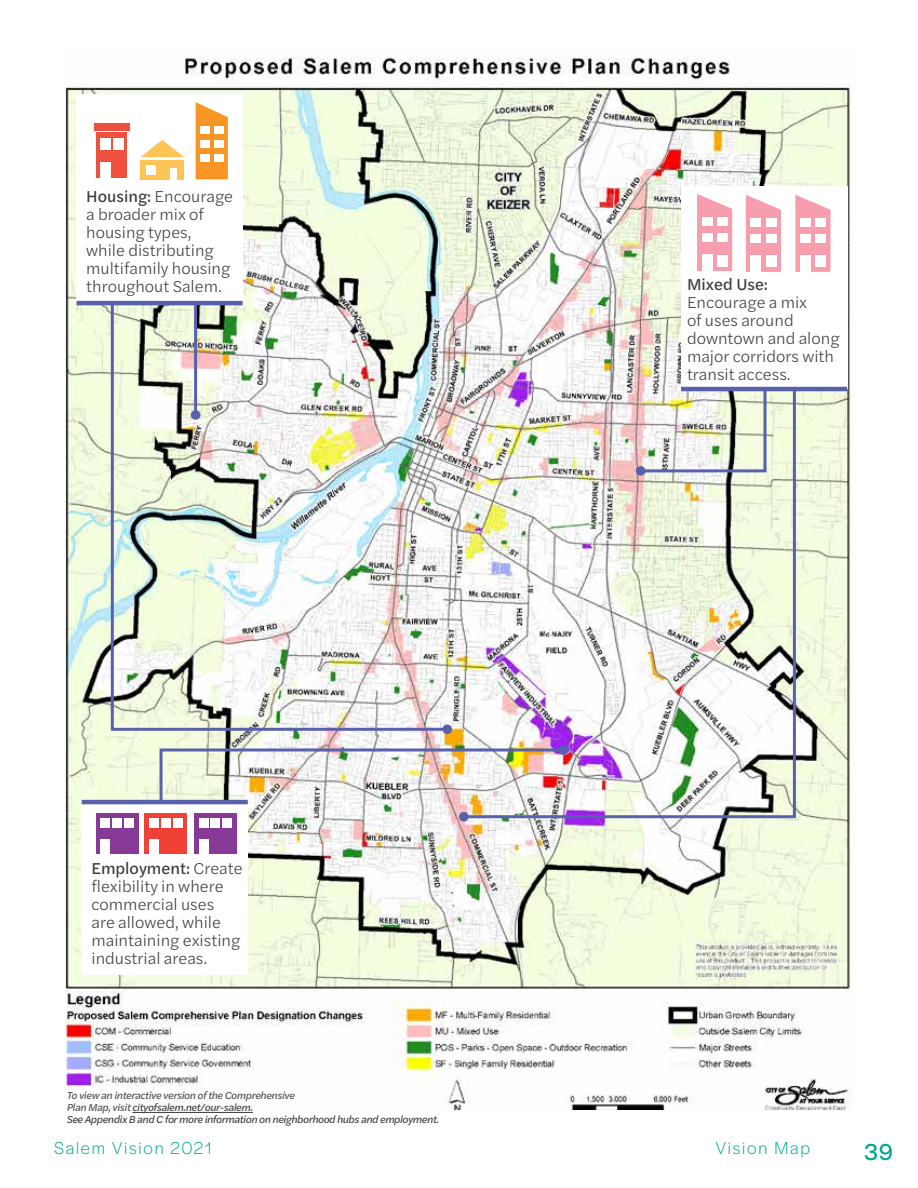
<style>
.page{position:relative;width:918px;height:1188px;background:#fff}
.page>*{position:absolute;margin:0;border:0;box-sizing:border-box;transform-origin:0 0}
.t1{font:24px "Halyard Display";color:#00a890}
.t2{font:300 18px "Halyard Display";letter-spacing:.095em;color:#00a890}
.t3{font:300 16.5px/18px "Halyard Text";color:#3a3b3b}
.t4{font:16.5px "Halyard Text";color:#3a3b3b}
.t5{font:italic 10.5px/12px "Halyard Text";letter-spacing:-.03em;color:#3a3b3b}
.s1{font-weight:400}
.s2{color:#4f4e4e}
</style>
<div class="page">
<img style="left:66px;top:57px;width:785px;height:1053px">
<div style="left:76px;top:95px;width:167px;height:208px;background:#fff"></div>
<svg style="left:196px;top:102px;width:32px;height:77px;background:#f8a545"></svg>
<div style="left:214px;top:126px;width:10px;height:8px;background:#fff"></div>
<div style="left:214px;top:140px;width:10px;height:8px;background:#fff"></div>
<div style="left:214px;top:154px;width:10px;height:7px;background:#fff"></div>
<div style="left:200px;top:126px;width:9px;height:8px;background:#fff"></div>
<div style="left:200px;top:140px;width:9px;height:8px;background:#fff"></div>
<div style="left:200px;top:154px;width:9px;height:7px;background:#fff"></div>
<div style="left:140px;top:160px;width:44px;height:19px;background:#fec556"></div>
<svg style="left:141px;top:140px;width:43px;height:17px"></svg>
<div style="left:146px;top:165px;width:9px;height:9px;background:#fff"></div>
<div style="left:171px;top:168px;width:6px;height:11px;background:#fff"></div>
<div style="left:97px;top:133px;width:30px;height:45px;background:#f0513e"></div>
<div style="left:94px;top:123px;width:36px;height:7px;background:#f0513e"></div>
<div style="left:100px;top:162px;width:10px;height:17px;background:#fff"></div>
<div style="left:114px;top:138px;width:10px;height:12px;background:#fff"></div>
<div style="left:100px;top:138px;width:10px;height:12px;background:#fff"></div>
<hr style="left:76px;top:301px;width:167px;height:4px;background:#5a61ac">
<img style="left:109px;top:300px;width:341px;height:432px">
<div style="left:442px;top:725px;width:10px;height:9px;background:#5a61ac;border-radius:50%"></div>
<div style="left:681px;top:187px;width:166px;height:202px;background:#fff"></div>
<svg style="left:697px;top:194px;width:35px;height:77px"></svg>
<div style="left:718px;top:218px;width:10px;height:8px;background:#fff"></div>
<div style="left:718px;top:233px;width:10px;height:9px;background:#fff"></div>
<div style="left:702px;top:218px;width:10px;height:8px;background:#fff"></div>
<div style="left:702px;top:233px;width:10px;height:9px;background:#fff"></div>
<div style="left:702px;top:255px;width:10px;height:16px;background:#fff"></div>
<div style="left:718px;top:255px;width:10px;height:11px;background:#fff"></div>
<svg style="left:746px;top:195px;width:35px;height:77px"></svg>
<div style="left:766px;top:218px;width:10px;height:9px;background:#fff"></div>
<div style="left:766px;top:234px;width:10px;height:8px;background:#fff"></div>
<div style="left:751px;top:218px;width:10px;height:9px;background:#fff"></div>
<div style="left:751px;top:234px;width:10px;height:8px;background:#fff"></div>
<div style="left:751px;top:256px;width:10px;height:16px;background:#fff"></div>
<div style="left:766px;top:256px;width:10px;height:11px;background:#fff"></div>
<svg style="left:795px;top:195px;width:36px;height:77px"></svg>
<div style="left:816px;top:218px;width:10px;height:9px;background:#fff"></div>
<div style="left:816px;top:234px;width:10px;height:8px;background:#fff"></div>
<div style="left:800px;top:218px;width:10px;height:9px;background:#fff"></div>
<div style="left:800px;top:234px;width:10px;height:8px;background:#fff"></div>
<div style="left:800px;top:256px;width:10px;height:16px;background:#fff"></div>
<div style="left:816px;top:256px;width:10px;height:11px;background:#fff"></div>
<hr style="left:681px;top:387px;width:166px;height:4px;background:#5a61ac">
<svg style="left:638px;top:385px;width:130px;height:3px"></svg>
<img style="left:461px;top:388px;width:336px;height:432px">
<div style="left:459px;top:812px;width:10px;height:10px;background:#5a61ac;border-radius:50%"></div>
<div style="left:82px;top:802px;width:166px;height:173px;background:#fff"></div>
<div style="left:145px;top:813px;width:42px;height:40px;background:#ef4136"></div>
<div style="left:149px;top:839px;width:10px;height:14px;background:#fff"></div>
<div style="left:161px;top:818px;width:9px;height:10px;background:#fff"></div>
<div style="left:173px;top:818px;width:9px;height:10px;background:#fff"></div>
<div style="left:149px;top:818px;width:10px;height:10px;background:#fff"></div>
<div style="left:194px;top:813px;width:43px;height:40px;background:#863a96"></div>
<div style="left:199px;top:839px;width:9px;height:14px;background:#fff"></div>
<div style="left:211px;top:818px;width:9px;height:10px;background:#fff"></div>
<div style="left:223px;top:818px;width:9px;height:10px;background:#fff"></div>
<div style="left:199px;top:818px;width:9px;height:10px;background:#fff"></div>
<div style="left:96px;top:813px;width:42px;height:40px;background:#863a96"></div>
<div style="left:101px;top:839px;width:9px;height:14px;background:#fff"></div>
<div style="left:112px;top:818px;width:9px;height:10px;background:#fff"></div>
<div style="left:125px;top:818px;width:9px;height:10px;background:#fff"></div>
<div style="left:101px;top:818px;width:9px;height:10px;background:#fff"></div>
<hr style="left:82px;top:800px;width:166px;height:4px;background:#5a61ac">
<img style="left:158px;top:747px;width:408px;height:57px">
<div style="left:558px;top:745px;width:10px;height:10px;background:#5a61ac;border-radius:50%"></div>
<hr style="left:133px;top:1112px;width:120px;height:1px;background:#3a3b3b">
<p class="t3" style="left:86px;top:187px;width:148px"><span class="s1">Housing:</span> Encourage a broader mix of housing types, while distributing multifamily housing throughout Salem.</p>
<p class="t3" style="left:91px;top:859px;width:153px"><span class="s1">Employment:</span> Create flexibility in where commercial uses<br>are allowed, while maintaining existing industrial areas.</p>
<p class="t5" style="left:67px;top:1089px;width:374px"><span class="s2">To view an interactive version of the Comprehensive<br>Plan Map, visit</span> cityofsalem.net/our-salem.<br>See Appendix B and C for more information on neighborhood hubs and employment.</p>
<p class="t4" style="left:687px;top:273px;width:82px">Mixed Use:</p>
<p class="t3" style="left:687px;top:293px;width:154px">Encourage a mix<br>of uses around downtown and along major corridors with transit access.</p>
<p class="t2" style="left:54px;top:1136px;width:159px">Salem Vision 2021</p>
<p class="t2" style="left:716px;top:1136px;width:96px">Vision Map</p>
<h1 class="t1" style="left:864px;top:1135px;width:31px">39</h1>
</div>
